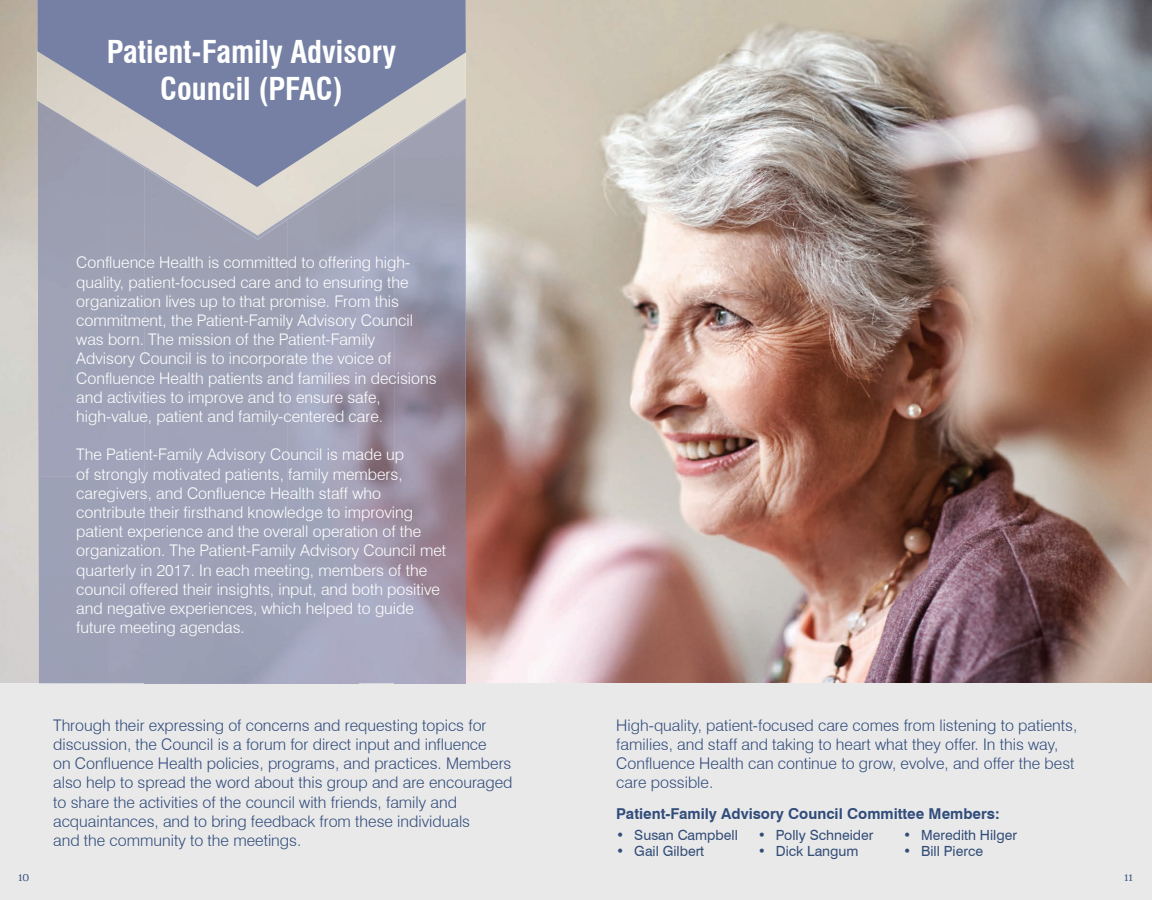
<style>
.page{position:relative;width:1152px;height:900px;background:#fff}
.page>*{position:absolute;margin:0;border:0;box-sizing:border-box;transform-origin:0 0}
.t1{font:700 condensed 30.8px/37px "Swiss 721 BT";color:#fff;text-align:center}
.t2{font:300 16px/19.2px "Swiss 721 BT";color:#fff}
.t3{font:300 16px/19.2px "Swiss 721 BT";color:#324d7b}
.t4{font:700 15px "Swiss 721 BT";color:#324d7b}
.t5{font:14px "Swiss 721 BT";color:#334d76}
.t6{font:300 10px "Superclarendon";color:#324d7b}
</style>
<div class="page">
<img style="left:0;top:0;width:1152px;height:683px">
<div style="left:0;top:683px;width:1152px;height:217px;background:#e9e9ea"></div>
<img style="left:216px;top:187px;width:71px;height:15px">
<img style="left:216px;top:202px;width:71px;height:2px">
<svg style="left:37px;top:0;width:429px;height:187px;fill:#7580a4"></svg>
<img style="left:37px;top:101px;width:72px;height:582px">
<img style="left:394px;top:98px;width:72px;height:585px">
<div style="left:109px;top:169px;width:35px;height:514px;background:#9fa2b8"></div>
<img style="left:359px;top:169px;width:36px;height:514px">
<div style="left:144px;top:168px;width:72px;height:515px;background:#9ea2b7"></div>
<img style="left:287px;top:171px;width:72px;height:512px">
<div style="left:216px;top:240px;width:72px;height:443px;background:#9ea2b7"></div>
<img style="left:39px;top:683px;width:427px;height:1px">
<img style="left:63px;top:116px;width:34px;height:22px">
<img style="left:412px;top:98px;width:54px;height:35px">
<img style="left:96px;top:137px;width:53px;height:32px">
<img style="left:358px;top:133px;width:57px;height:36px">
<img style="left:146px;top:169px;width:61px;height:36px">
<img style="left:304px;top:169px;width:59px;height:36px">
<img style="left:202px;top:204px;width:108px;height:36px">
<h1 class="t1" style="left:107px;top:33px;width:291px">Patient-Family Advisory<br>Council (PFAC)</h1>
<p class="t2" style="left:76px;top:253px;width:362px">Confluence Health is committed to offering high&shy;quality, patient-focused care and to ensuring the organization lives up to that promise. From this commitment, the Patient-Family Advisory Council was born. The mission of the Patient-Family Advisory Council is to incorporate the voice of Confluence Health patients and families in decisions and activities to improve and to ensure safe, high-value, patient and family-centered care.</p>
<p class="t2" style="left:76px;top:445px;width:371px">The Patient-Family Advisory Council is made up<br>of strongly motivated patients, family members, caregivers, and Confluence Health staff who contribute their firsthand knowledge to improving patient experience and the overall operation of the organization. The Patient-Family Advisory Council met quarterly in 2017. In each meeting, members of the council offered their insights, input, and both positive and negative experiences, which helped to guide future meeting agendas.</p>
<p class="t3" style="left:53px;top:715px;width:461px">Through their expressing of concerns and requesting topics for discussion, the Council is a forum for direct input and influence<br>on Confluence Health policies, programs, and practices. Members also help to spread the word about this group and are encouraged to share the activities of the council with friends, family and acquaintances, and to bring feedback from these individuals<br>and the community to the meetings.</p>
<p class="t3" style="left:616px;top:715px;width:462px">High-quality, patient-focused care comes from listening to patients, families, and staff and taking to heart what they offer. In this way, Confluence Health can continue to grow, evolve, and offer the best care possible.</p>
<p class="t4" style="left:616px;top:805px;width:385px">Patient-Family Advisory Council Committee Members:</p>
<p class="t5" style="left:616px;top:827px;width:123px">• Susan Campbell</p>
<p class="t5" style="left:616px;top:843px;width:89px">• Gail Gilbert</p>
<p class="t5" style="left:758px;top:827px;width:117px">• Polly Schneider</p>
<p class="t5" style="left:758px;top:843px;width:102px">• Dick Langum</p>
<p class="t5" style="left:903px;top:827px;width:115px">• Meredith Hilger</p>
<p class="t5" style="left:903px;top:843px;width:81px">• Bill Pierce</p>
<p class="t6" style="left:18px;top:870px;width:13px">10</p>
<p class="t6" style="left:1124px;top:871px;width:10px">11</p>
</div>
